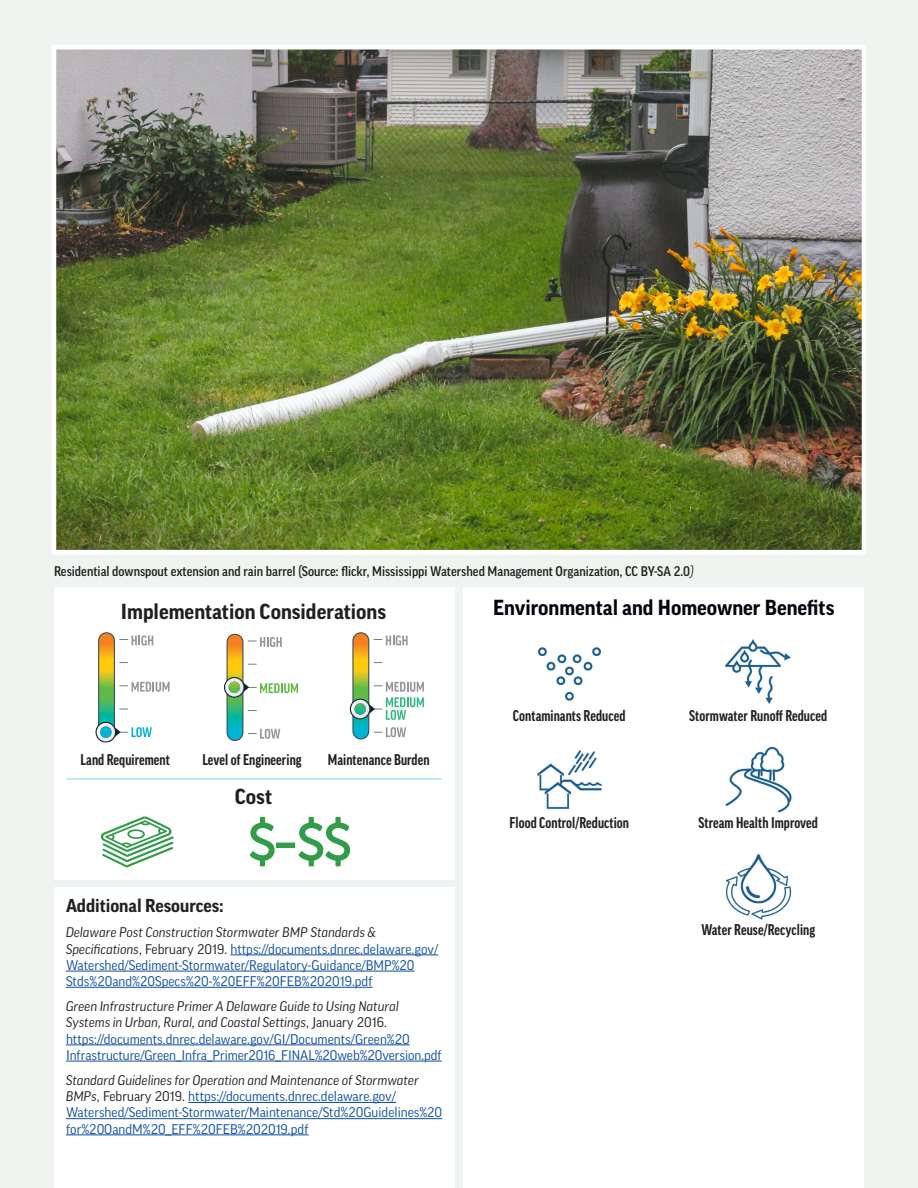
<style>
.page{position:relative;width:918px;height:1188px;background:#eff4f0}
.page>*{position:absolute;margin:0;border:0;box-sizing:border-box;transform-origin:0 0}
.heading_info{font:700 21px "Good Pro";color:#01060e}
.heading_info-2{font:700 21px "Good Pro";color:#231f20}
.heading_2_span{font:700 18px "Good Pro";color:#231f20}
.icon_labels{font:700 condensed 15px "Good Pro";letter-spacing:.005em;color:#231f20}
.resources_list{font:13.5px/16.2px "Good Pro";color:#0d4da1}
.photo_caption{font:500 13.5px "Good Pro Narr";color:#231f20}
.s1{font-family:"Good Pro";font-weight:400;font-style:italic}
.s2{font-style:italic;color:#231f20}
.s3{color:#231f20}
</style>
<div class="page">
<div style="left:464px;top:587px;width:400px;height:601px;background:#fff"></div>
<div style="left:54px;top:587px;width:400px;height:292px;background:#fff"></div>
<img style="left:57px;top:50px;width:804px;height:499px">
<div style="left:52px;top:45px;width:814px;height:509px;border:4px solid #fff"></div>
<div style="left:54px;top:887px;width:400px;height:301px;background:#fff"></div>
<hr style="left:230px;top:955px;width:208px;height:1px;background:#0d4da1">
<hr style="left:66px;top:971px;width:349px;height:1px;background:#0d4da1">
<hr style="left:66px;top:987px;width:307px;height:1px;background:#0d4da1">
<hr style="left:66px;top:1045px;width:344px;height:1px;background:#0d4da1">
<hr style="left:66px;top:1061px;width:376px;height:1px;background:#0d4da1">
<hr style="left:188px;top:1102px;width:208px;height:1px;background:#0d4da1">
<hr style="left:66px;top:1118px;width:376px;height:1px;background:#0d4da1">
<hr style="left:66px;top:1135px;width:243px;height:1px;background:#0d4da1">
<svg style="left:101px;top:816px;width:73px;height:51px"></svg>
<svg style="left:250px;top:817px;width:100px;height:49px"></svg>
<svg style="left:224px;top:634px;width:74px;height:107px"></svg>
<svg style="left:96px;top:632px;width:74px;height:111px"></svg>
<svg style="left:350px;top:632px;width:74px;height:108px"></svg>
<hr style="left:67px;top:778px;width:375px;height:2px;background:#aae0f9">
<img style="left:537px;top:647px;width:64px;height:54px">
<img style="left:725px;top:639px;width:66px;height:65px">
<img style="left:537px;top:750px;width:65px;height:60px">
<img style="left:725px;top:746px;width:67px;height:67px">
<img style="left:725px;top:854px;width:67px;height:66px">
<p class="photo_caption" style="left:54px;top:564px;width:641px">Residential downspout extension and rain barrel (Source: flickr, Mississippi Watershed Management Organization, CC BY-SA 2.0<span class="s1">)</span></p>
<p class="heading_info-2" style="left:121px;top:600px;width:267px">Implementation Considerations</p>
<p class="icon_labels" style="left:81px;top:751px;width:91px">Land Requirement</p>
<p class="icon_labels" style="left:202px;top:751px;width:101px">Level of Engineering</p>
<p class="icon_labels" style="left:328px;top:751px;width:103px">Maintenance Burden</p>
<p class="heading_info-2" style="left:235px;top:785px;width:39px">Cost</p>
<p class="heading_2_span" style="left:66px;top:896px;width:159px">Additional Resources:</p>
<p class="resources_list" style="left:66px;top:924px;width:374px"><span class="s2">Delaware Post Construction Stormwater BMP Standards &amp; Specifications</span><span class="s3">, February 2019.</span> https://documents.dnrec.delaware.gov/ Watershed/Sediment-Stormwater/Regulatory-Guidance/BMP%20<br>Stds%20and%20Specs%20-%20EFF%20FEB%202019.pdf</p>
<p class="resources_list" style="left:66px;top:998px;width:377px"><span class="s2">Green Infrastructure Primer A Delaware Guide to Using Natural Systems in Urban, Rural, and Coastal Settings</span><span class="s3">, January 2016. </span>https://documents.dnrec.delaware.gov/GI/Documents/Green%20<br>Infrastructure/Green_Infra_Primer2016_FINAL%20web%20version.pdf</p>
<p class="resources_list" style="left:66px;top:1072px;width:378px"><span class="s2">Standard Guidelines for Operation and Maintenance of Stormwater BMPs</span><span class="s3">, February 2019.</span> https://documents.dnrec.delaware.gov/ Watershed/Sediment-Stormwater/Maintenance/Std%20Guidelines%20 for%20OandM%20_EFF%20FEB%202019.pdf</p>
<p class="heading_info" style="left:493px;top:595px;width:343px">Environmental and Homeowner Benefits</p>
<p class="icon_labels" style="left:513px;top:707px;width:114px">Contaminants Reduced</p>
<p class="icon_labels" style="left:689px;top:707px;width:140px">Stormwater Runoff Reduced</p>
<p class="icon_labels" style="left:509px;top:814px;width:121px">Flood Control/Reduction</p>
<p class="icon_labels" style="left:699px;top:814px;width:121px">Stream Health Improved</p>
<p class="icon_labels" style="left:701px;top:921px;width:115px">Water Reuse/Recycling</p>
</div>
